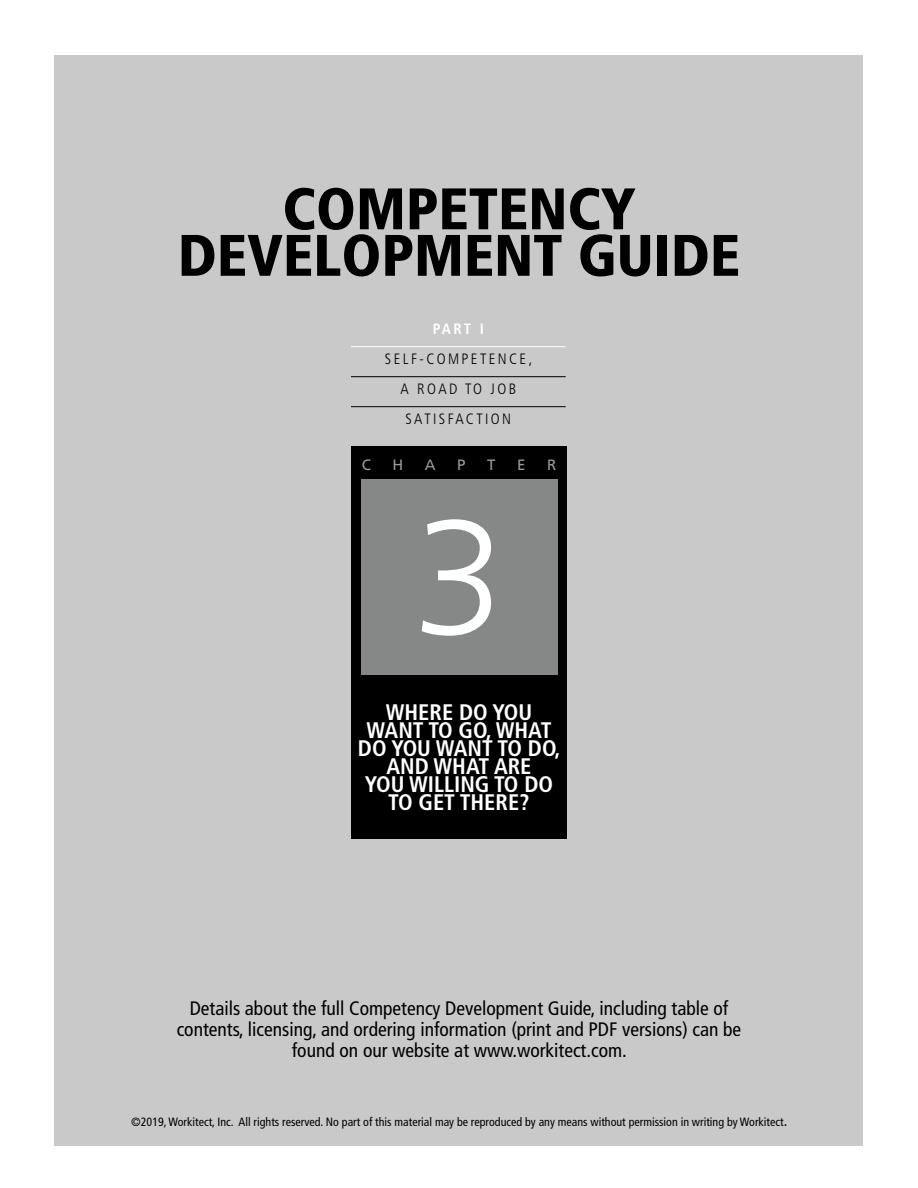
<style>
.page{position:relative;width:918px;height:1188px;background:#fff}
.page>*{position:absolute;margin:0;border:0;box-sizing:border-box;transform-origin:0 0}
.t1{font:300 163.5px "Frutiger";color:#fff}
.t2{font:900 condensed 58.5px/46.5px "Frutiger";color:#000;text-align:center}
.t3{font:700 condensed 22.5px/18px "Frutiger";color:#fff;text-align:center}
.t4{font:condensed 19.5px/21px "Frutiger";color:#000;text-align:center}
.t5{font:300 condensed 15px/30px "Frutiger";letter-spacing:.16em;color:#000;text-align:center}
.t6{font:15px "Frutiger";color:#9b9b9c}
.t7{font:700 condensed 15px "Frutiger";color:#fff}
.t8{font:condensed 12px "Frutiger";color:#000}
.s1{font-size:15px}
</style>
<div class="page">
<div style="left:54px;top:55px;width:809px;height:1091px;background:#c9c9ca"></div>
<div style="left:351px;top:447px;width:216px;height:392px;background:#000"></div>
<div style="left:361px;top:479px;width:197px;height:196px;background:#868787"></div>
<hr style="left:351px;top:346px;width:215px;height:1px;background:#fff">
<hr style="left:351px;top:376px;width:215px;height:1px;background:#000">
<hr style="left:351px;top:406px;width:215px;height:1px;background:#000">
<h2 class="t2" style="left:178px;top:186px;width:564px">COMPETENCY<br>DEVELOPMENT GUIDE</h2>
<p class="t7" style="left:433px;top:320px;width:53px">PART I</p>
<p class="t5" style="left:385px;top:344px;width:149px">SELF-COMPETENCE,<br>A ROAD TO JOB<br>SATISFACTION</p>
<p class="t6" style="left:362px;top:456px;width:11px">C</p>
<p class="t6" style="left:392px;top:456px;width:12px">H</p>
<p class="t6" style="left:425px;top:456px;width:12px">A</p>
<p class="t6" style="left:457px;top:456px;width:10px">P</p>
<p class="t6" style="left:487px;top:456px;width:10px">T</p>
<p class="t6" style="left:517px;top:456px;width:10px">E</p>
<p class="t6" style="left:547px;top:456px;width:11px">R</p>
<h1 class="t1" style="left:414px;top:486px;width:92px">3</h1>
<p class="t3" style="left:358px;top:703px;width:204px">WHERE DO YOU<br>WANT TO GO, WHAT<br>DO YOU WANT TO DO,<br>AND WHAT ARE<br>YOU WILLING TO DO<br>TO GET THERE?</p>
<p class="t4" style="left:177px;top:998px;width:566px">Details about the full Competency Development Guide, including table of contents, licensing, and ordering information (print and PDF versions) can be found on our website at www.workitect.com.</p>
<p class="t8" style="left:131px;top:1115px;width:658px">©2019, Workitect, Inc. All rights reserved. No part of this material may be reproduced by any means without permission in writing by Workitect<span class="s1">.</span></p>
</div>
